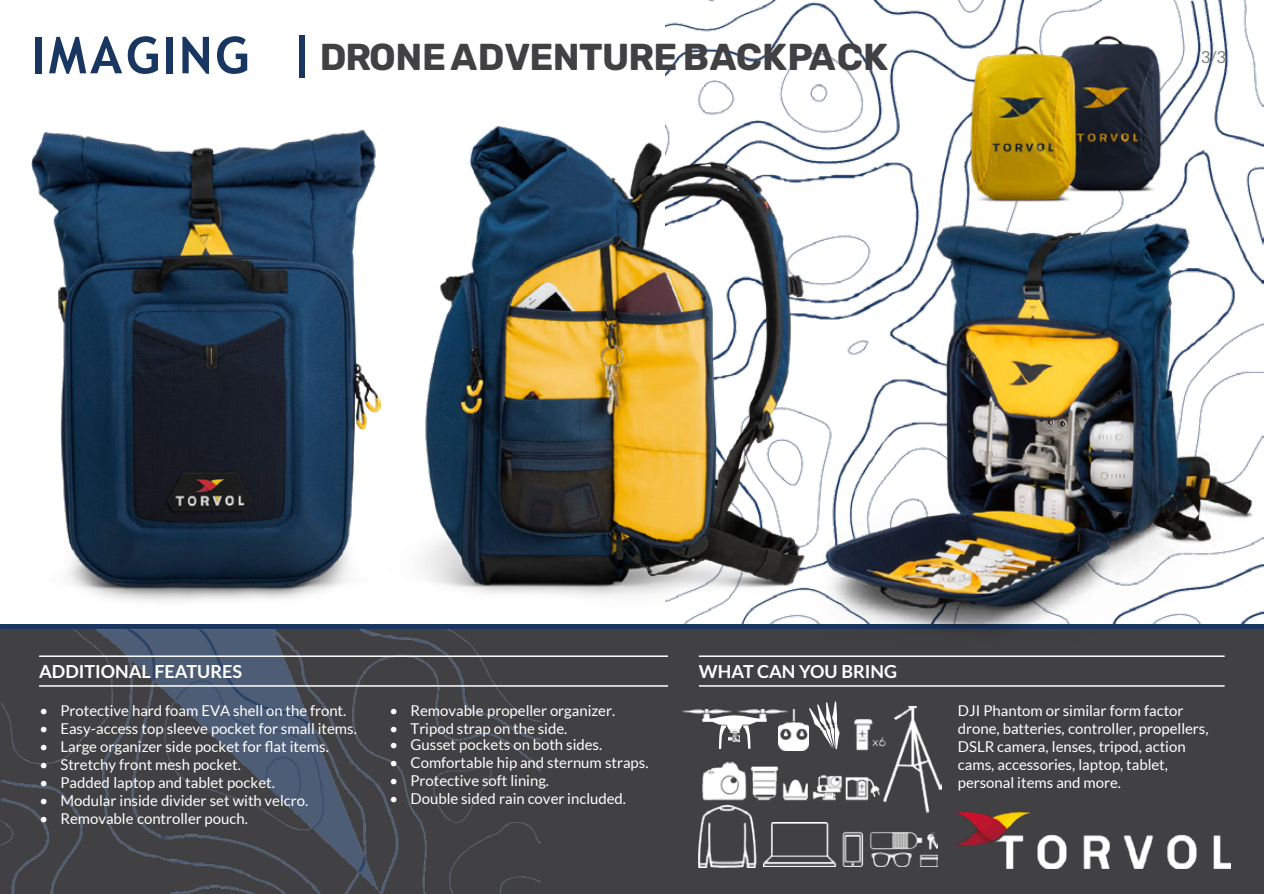
<style>
.page{position:relative;width:1264px;height:894px;background:#fff}
.page>*{position:absolute;margin:0;border:0;box-sizing:border-box;transform-origin:0 0}
.t1{font:700 51px "Trebuchet MS";letter-spacing:.055em;color:#193661}
.t2{font:700 37.5px "Rubik";letter-spacing:-.01em;color:#414042}
.t3{font:700 18px "Lato";color:#fff}
.t4{font:16.5px "Lato";color:#7f7f7f}
.t5{font:15px/18px "Lato";color:#fff}
</style>
<div class="page">
<div style="left:0;top:627px;width:1263px;height:266px;background:#414042"></div>
<img style="left:1px;top:628px;width:539px;height:265px">
<img style="left:665px;top:1px;width:598px;height:623px">
<div style="left:299px;top:36px;width:5px;height:42px;background:#193661"></div>
<hr style="left:698px;top:685px;width:526px;height:1px;background:#fff">
<hr style="left:698px;top:655px;width:526px;height:1px;background:#fff">
<hr style="left:39px;top:685px;width:629px;height:1px;background:#fff">
<hr style="left:39px;top:655px;width:629px;height:1px;background:#fff">
<hr style="left:0;top:624px;width:1263px;height:4px;background:#193661">
<img style="left:955px;top:812px;width:275px;height:55px">
<img style="left:32px;top:132px;width:309px;height:470px">
<img style="left:802px;top:193px;width:461px;height:436px">
<img style="left:1020px;top:29px;width:173px;height:173px">
<img style="left:935px;top:39px;width:174px;height:174px">
<img style="left:341px;top:97px;width:518px;height:518px">
<img style="left:698px;top:706px;width:243px;height:161px">
<svg style="left:809px;top:701px;width:30px;height:48px"></svg>
<img style="left:681px;top:709px;width:50px;height:8px">
<img style="left:737px;top:709px;width:50px;height:8px">
<svg style="left:702px;top:715px;width:64px;height:33px"></svg>
<h1 class="t1" style="left:31px;top:23px;width:220px">IMAGING</h1>
<h2 class="t2" style="left:320px;top:35px;width:569px">DRONEADVENTUREBACKPACK</h2>
<p class="t4" style="left:1200px;top:48px;width:27px">3/3</p>
<p class="t3" style="left:39px;top:660px;width:204px">ADDITIONAL FEATURES</p>
<p class="t3" style="left:698px;top:660px;width:200px">WHAT CAN YOU BRING</p>
<p class="t5" style="left:39px;top:701px;width:308px">• Protective hard foam EVA shell on the front.</p>
<p class="t5" style="left:39px;top:719px;width:319px">• Easy-access top sleeve pocket for small items.</p>
<p class="t5" style="left:39px;top:737px;width:291px">• Large organizer side pocket for flat items.</p>
<p class="t5" style="left:39px;top:755px;width:203px">• Stretchy front mesh pocket.</p>
<p class="t5" style="left:39px;top:773px;width:237px">• Padded laptop and tablet pocket.</p>
<p class="t5" style="left:39px;top:791px;width:270px">• Modular inside divider set with velcro.</p>
<p class="t5" style="left:39px;top:809px;width:210px">• Removable controller pouch.</p>
<p class="t5" style="left:389px;top:701px;width:227px">• Removable propeller organizer.</p>
<p class="t5" style="left:389px;top:719px;width:179px">• Tripod strap on the side.</p>
<p class="t5" style="left:389px;top:735px;width:214px">• Gusset pockets on both sides.</p>
<p class="t5" style="left:389px;top:753px;width:260px">• Comfortable hip and sternum straps.</p>
<p class="t5" style="left:389px;top:771px;width:161px">• Protective soft lining.</p>
<p class="t5" style="left:389px;top:789px;width:238px">• Double sided rain cover included.</p>
<p class="t5" style="left:957px;top:701px;width:252px">DJI Phantom or similar form factor drone, batteries, controller, propellers, DSLR camera, lenses, tripod, action cams, accessories, laptop, tablet, personal items and more.</p>
</div>
